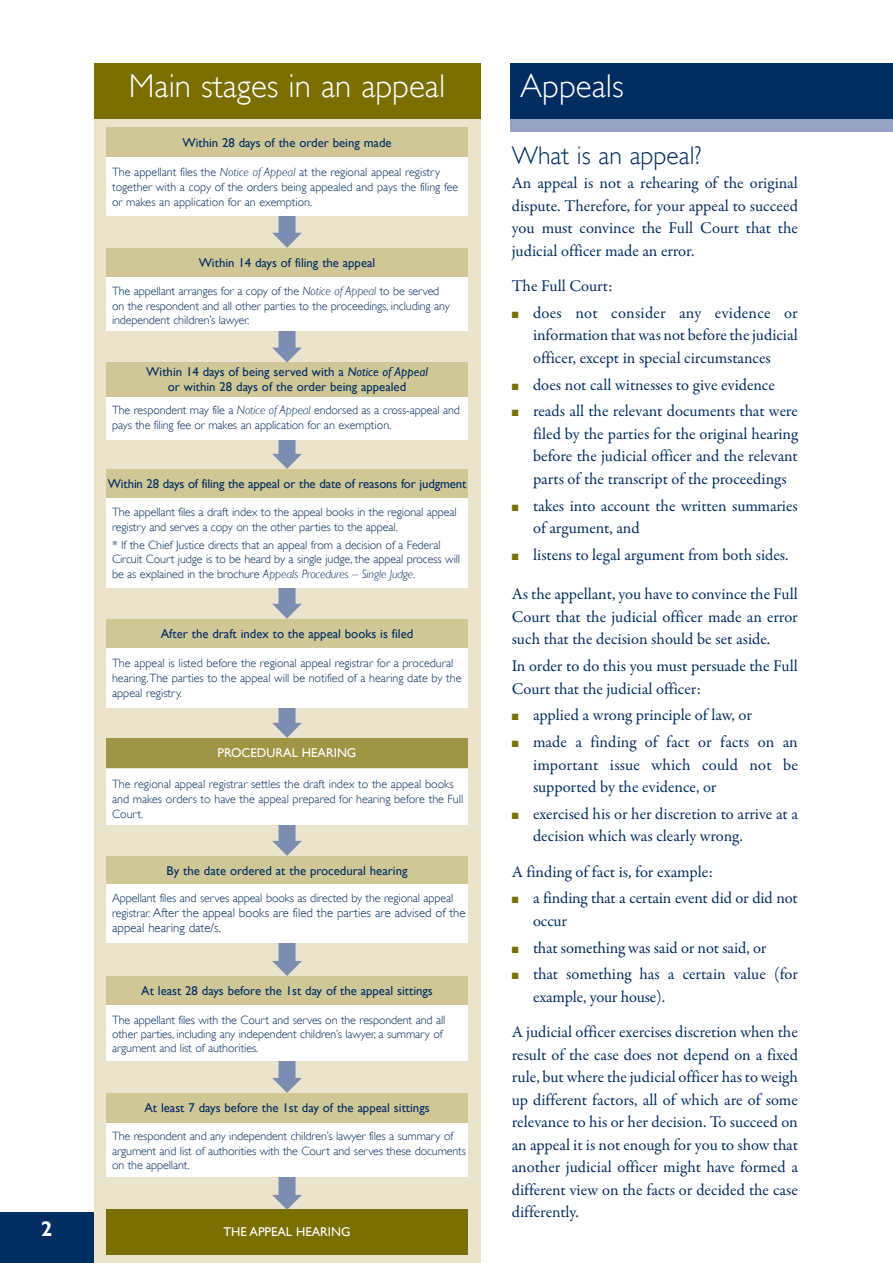
<style>
.page{position:relative;width:893px;height:1263px;background:#fff}
.page>*{position:absolute;margin:0;border:0;box-sizing:border-box;transform-origin:0 0}
._1st_head{font:300 33px "Gill Sans";color:#fff}
._2nd_head{font:300 25.5px "Gill Sans";color:#002d62}
.Head1a{font:700 21px "Gill Sans";color:#fff}
.Normal___space{font:16.5px/22.5px "Garamond Premr Pro";color:#002d62;text-align:justify}
.Indent{font:16.5px/22.5px "Garamond Premr Pro";letter-spacing:-.005em;color:#002d62;text-align:justify}
.Indent_-_more_space{font:16.5px/22.5px "Garamond Premr Pro";color:#002d62}
.Table_a{font:12.75px/15px "Gill Sans";color:#002d62;text-align:center}
.Table_b{font:300 12.75px/15px "Gill Sans";color:#002d62}
.Table_a-2{font:12.75px "Gill Sans";color:#fff}
.Table_b-2{font:300 12px/14.2px "Gill Sans";letter-spacing:-.01em;color:#002d62}
.s1{font-style:italic}
.s2{font-size:12px}
.s3{color:#7a6f00}
</style>
<div class="page">
<div style="left:0;top:1212px;width:94px;height:51px;background:#002d62"></div>
<div style="left:94px;top:119px;width:386px;height:1144px;background:#e9e4cb"></div>
<div style="left:94px;top:64px;width:386px;height:55px;background:#7a6f00"></div>
<svg style="left:272px;top:216px;width:30px;height:32px"></svg>
<div style="left:106px;top:157px;width:362px;height:59px;background:#fff"></div>
<div style="left:106px;top:128px;width:362px;height:29px;background:#d0c796"></div>
<svg style="left:272px;top:440px;width:30px;height:29px"></svg>
<svg style="left:272px;top:588px;width:30px;height:31px"></svg>
<svg style="left:272px;top:708px;width:30px;height:30px"></svg>
<svg style="left:272px;top:825px;width:30px;height:31px"></svg>
<svg style="left:272px;top:943px;width:30px;height:33px"></svg>
<svg style="left:272px;top:1061px;width:30px;height:32px"></svg>
<div style="left:106px;top:469px;width:362px;height:30px;background:#d0c796"></div>
<div style="left:106px;top:499px;width:362px;height:89px;background:#fff"></div>
<div style="left:106px;top:619px;width:362px;height:29px;background:#d0c796"></div>
<div style="left:106px;top:648px;width:362px;height:60px;background:#fff"></div>
<div style="left:106px;top:770px;width:362px;height:55px;background:#fff"></div>
<div style="left:106px;top:856px;width:362px;height:29px;background:#d0c796"></div>
<div style="left:106px;top:884px;width:362px;height:59px;background:#fff"></div>
<div style="left:106px;top:976px;width:362px;height:30px;background:#d0c796"></div>
<div style="left:106px;top:1006px;width:362px;height:55px;background:#fff"></div>
<div style="left:510px;top:64px;width:383px;height:55px;background:#002d62"></div>
<div style="left:510px;top:119px;width:383px;height:13px;background:#97a3c3"></div>
<div style="left:106px;top:396px;width:362px;height:44px;background:#fff"></div>
<div style="left:106px;top:362px;width:362px;height:34px;background:#d0c796"></div>
<div style="left:106px;top:738px;width:362px;height:29px;background:#a09544"></div>
<div style="left:106px;top:1209px;width:362px;height:45px;background:#7a6f00"></div>
<svg style="left:272px;top:331px;width:30px;height:31px"></svg>
<div style="left:106px;top:248px;width:362px;height:29px;background:#d0c796"></div>
<div style="left:106px;top:277px;width:362px;height:54px;background:#fff"></div>
<svg style="left:272px;top:1176px;width:30px;height:34px"></svg>
<div style="left:106px;top:1093px;width:362px;height:30px;background:#d0c796"></div>
<div style="left:106px;top:1123px;width:362px;height:53px;background:#fff"></div>
<p class="Head1a" style="left:41px;top:1217px;width:13px">2</p>
<p class="_1st_head" style="left:129px;top:66px;width:318px">Main stages in an appeal</p>
<p class="Table_a" style="left:182px;top:135px;width:211px">Within 28 days of the order being made</p>
<p class="Table_b-2" style="left:112px;top:164px;width:348px;line-height:15px">The appellant files the <span class="s1">Notice of Appeal</span> at the regional appeal registry together with a copy of the orders being appealed and pays the filing fee or makes an application for an exemption.</p>
<p class="Table_a" style="left:199px;top:255px;width:178px">Within 14 days of filing the appeal</p>
<p class="Table_b-2" style="left:112px;top:284px;width:339px">The appellant arranges for a copy of the <span class="s1">Notice of Appeal</span> to be served on the respondent and all other parties to the proceedings, including any independent children’s lawyer.</p>
<p class="Table_a" style="left:146px;top:365px;width:283px">Within 14 days of being served with a <span class="s1">Notice of Appeal </span>or within 28 days of the order being appealed</p>
<p class="Table_b-2" style="left:112px;top:403px;width:349px;line-height:15px">The respondent may file a <span class="s1">Notice of Appeal</span> endorsed as a cross-appeal and pays the filing fee or makes an application for an exemption.</p>
<p class="Table_a" style="left:108px;top:476px;width:360px">Within 28 days of filing the appeal or the date of reasons for judgment</p>
<p class="Table_b-2" style="left:112px;top:505px;width:346px">The appellant files a draft index to the appeal books in the regional appeal registry and serves a copy on the other parties to the appeal.</p>
<p class="Table_b-2" style="left:112px;top:538px;width:350px">* If the Chief Justice directs that an appeal from a decision of a Federal<br>Circuit Court judge is to be heard by a single judge, the appeal process will be as explained in the brochure <span class="s1">Appeals Procedures – Single Judge</span>.</p>
<p class="Table_a" style="left:161px;top:626px;width:254px">After the draft index to the appeal books is filed</p>
<p class="Table_b-2" style="left:112px;top:655px;width:351px;line-height:15px">The appeal is listed before the regional appeal registrar for a procedural hearing. The parties to the appeal will be notified of a hearing date by the appeal registry.</p>
<p class="Table_a-2" style="left:218px;top:745px;width:140px">PROCEDURAL HEARING</p>
<p class="Table_b-2" style="left:112px;top:777px;width:353px;line-height:15px">The regional appeal registrar settles the draft index to the appeal books and makes orders to have the appeal prepared for hearing before the Full<br>Court.</p>
<p class="Table_a" style="left:167px;top:863px;width:242px">By the date ordered at the procedural hearing</p>
<p class="Table_b-2" style="left:112px;top:891px;width:343px">Appellant files and serves appeal books as directed by the regional appeal</p>
<p class="Table_b" style="left:112px;top:905px;width:355px"><span class="s2">registrar.</span> After the appeal books are filed the parties are advised of the appeal hearing date/s.</p>
<p class="Table_a" style="left:141px;top:983px;width:293px">At least 28 days before the 1st day of the appeal sittings</p>
<p class="Table_b-2" style="left:112px;top:1012px;width:335px">The appellant files with the Court and serves on the respondent and all other parties, including any independent children’s lawyer, a summary of argument and list of authorities.</p>
<p class="Table_a" style="left:144px;top:1100px;width:287px">At least 7 days before the 1st day of the appeal sittings</p>
<p class="Table_b-2" style="left:112px;top:1129px;width:355px">The respondent and any independent children’s lawyer files a summary of argument and list of authorities with the Court and serves these documents on the appellant.</p>
<p class="Table_a-2" style="left:224px;top:1224px;width:128px">THE APPEAL HEARING</p>
<p class="_1st_head" style="left:520px;top:66px;width:105px">Appeals</p>
<p class="_2nd_head" style="left:512px;top:140px;width:191px">What is an appeal?</p>
<p class="Normal___space" style="left:512px;top:172px;width:288px">An appeal is not a rehearing of the original dispute. Therefore, for your appeal to succeed you must convince the Full Court that the judicial officer made an error.</p>
<p class="Normal___space" style="left:512px;top:275px;width:102px">The Full Court:</p>
<p class="Indent" style="left:533px;top:302px;width:266px;text-indent:-21px"><span class="s3">■</span> does not consider any evidence or information that was not before the judicial officer, except in special circumstances</p>
<p class="Indent_-_more_space" style="left:512px;top:374px;width:265px"><span class="s3">■</span> does not call witnesses to give evidence</p>
<p class="Indent" style="left:533px;top:400px;width:266px;text-indent:-21px"><span class="s3">■</span> reads all the relevant documents that were filed by the parties for the original hearing before the judicial officer and the relevant parts of the transcript of the proceedings</p>
<p class="Indent_-_more_space" style="left:533px;top:495px;width:266px;text-indent:-21px"><span class="s3">■</span> takes into account the written summaries of argument, and</p>
<p class="Indent" style="left:512px;top:544px;width:278px"><span class="s3">■</span> listens to legal argument from both sides.</p>
<p class="Normal___space" style="left:512px;top:583px;width:288px">As the appellant, you have to convince the Full Court that the judicial officer made an error such that the decision should be set aside.</p>
<p class="Normal___space" style="left:512px;top:655px;width:288px">In order to do this you must persuade the Full<br>Court that the judicial officer:</p>
<p class="Indent" style="left:512px;top:704px;width:242px"><span class="s3">■</span> applied a wrong principle of law, or</p>
<p class="Indent" style="left:533px;top:731px;width:266px;text-indent:-21px"><span class="s3">■</span> made a finding of fact or facts on an important issue which could not be supported by the evidence, or</p>
<p class="Indent" style="left:533px;top:803px;width:266px;text-indent:-21px"><span class="s3">■</span> exercised his or her discretion to arrive at a decision which was clearly wrong.</p>
<p class="Normal___space" style="left:512px;top:861px;width:203px">A finding of fact is, for example:</p>
<p class="Indent" style="left:533px;top:887px;width:266px;text-indent:-21px"><span class="s3">■</span> a finding that a certain event did or did not occur</p>
<p class="Indent" style="left:512px;top:937px;width:256px"><span class="s3">■</span> that something was said or not said, or</p>
<p class="Indent" style="left:533px;top:963px;width:266px;text-indent:-21px"><span class="s3">■</span> that something has a certain value (for example, your house).</p>
<p class="Normal___space" style="left:512px;top:1021px;width:288px">A judicial officer exercises discretion when the result of the case does not depend on a fixed rule, but where the judicial officer has to weigh up different factors, all of which are of some relevance to his or her decision. To succeed on an appeal it is not enough for you to show that another judicial officer might have formed a different view on the facts or decided the case differently.</p>
</div>
